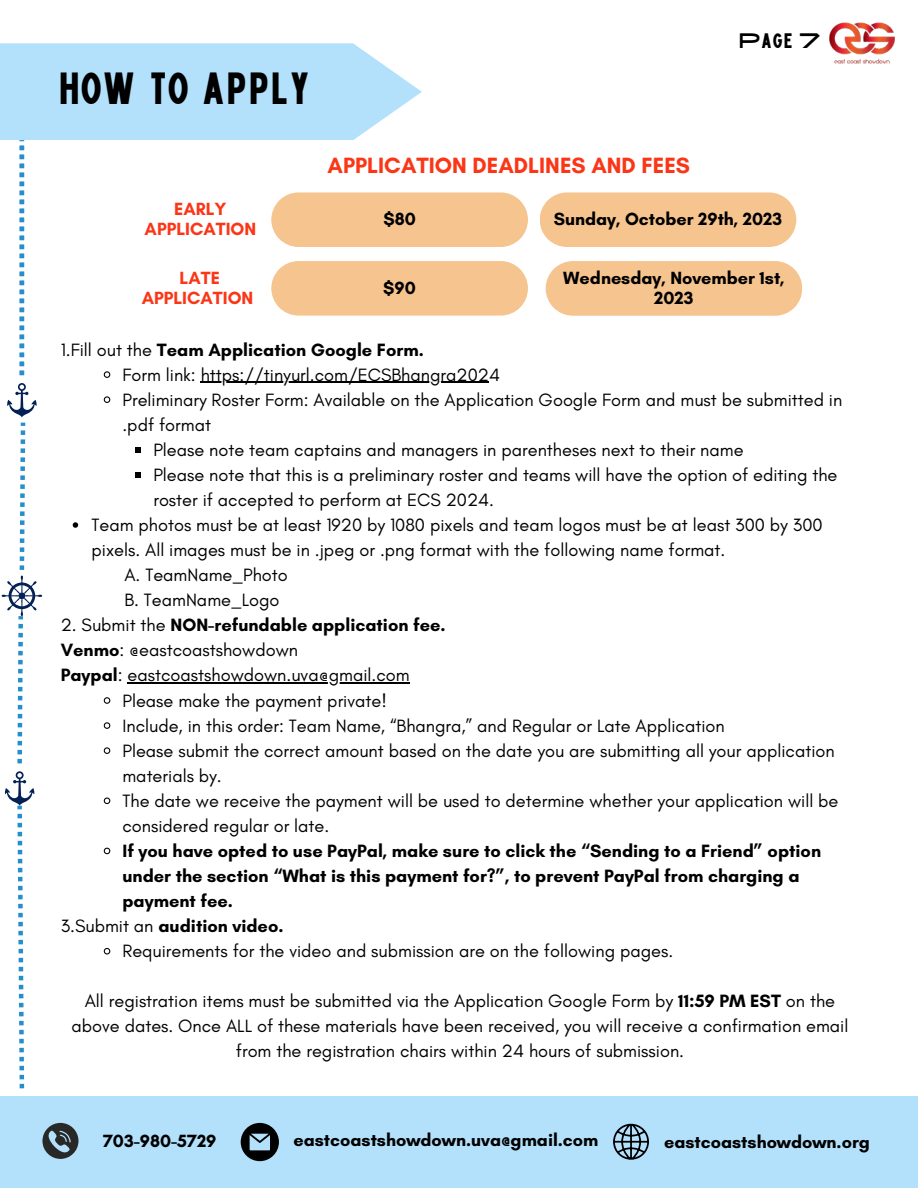
<style>
.page{position:relative;width:918px;height:1188px;background:#fff}
.page>*{position:absolute;margin:0;border:0;box-sizing:border-box;transform-origin:0 0}
.t1{font:45px "High Cruiser";color:#000}
.t2{font:700 22.5px "Glacial Indifference";color:#fb3617}
.t3{font:21px "High Cruiser";color:#000}
.t4{font:18.15px/25px "Glacial Indifference";color:#000}
.t5{font:700 18.15px/25px "Glacial Indifference";color:#000}
.t6{font:700 18px/20.2px "Glacial Indifference";color:#000;text-align:center}
.t7{font:700 18px "Glacial Indifference";color:#fb3617}
.s1{font-weight:400}
.s2{font-weight:700}
</style>
<div class="page">
<div style="left:0;top:1096px;width:918px;height:92px;background:#b3e0fa"></div>
<img style="left:829px;top:22px;width:66px;height:42px">
<svg style="left:42px;top:1123px;width:36px;height:36px"></svg>
<svg style="left:241px;top:1123px;width:38px;height:38px"></svg>
<svg style="left:613px;top:1124px;width:36px;height:36px"></svg>
<div style="left:540px;top:192px;width:256px;height:55px;background:#f6c48e"></div>
<div style="left:546px;top:261px;width:256px;height:55px;background:#f6c48e"></div>
<svg style="left:5px;top:771px;width:30px;height:317px"></svg>
<svg style="left:2px;top:576px;width:40px;height:187px"></svg>
<svg style="left:0;top:43px;width:528px;height:374px"></svg>
<svg style="left:19px;top:423px;width:122px;height:147px"></svg>
<svg style="left:103px;top:697px;width:8px;height:7px"></svg>
<svg style="left:103px;top:722px;width:8px;height:7px"></svg>
<svg style="left:103px;top:747px;width:8px;height:7px"></svg>
<svg style="left:103px;top:797px;width:8px;height:7px"></svg>
<svg style="left:103px;top:847px;width:8px;height:8px"></svg>
<svg style="left:103px;top:948px;width:8px;height:7px"></svg>
<hr style="left:128px;top:683px;width:282px;height:1px;background:#000">
<p class="t1" style="left:58px;top:64px;width:254px">HOW TO APPLY</p>
<p class="t3" style="left:739px;top:29px;width:84px">PAGE 7</p>
<p class="t7" style="left:174px;top:198px;width:54px">EARLY</p>
<p class="t7" style="left:145px;top:218px;width:113px">APPLICATION</p>
<p class="t7" style="left:180px;top:267px;width:42px">LATE</p>
<p class="t7" style="left:142px;top:287px;width:113px">APPLICATION</p>
<p class="t2" style="left:328px;top:151px;width:364px">APPLICATION DEADLINES AND FEES</p>
<p class="t6" style="left:383px;top:209px;width:34px">$80</p>
<p class="t6" style="left:383px;top:277px;width:34px">$90</p>
<p class="t6" style="left:554px;top:209px;width:230px">Sunday, October 29th, 2023</p>
<p class="t6" style="left:563px;top:267px;width:223px">Wednesday, November 1st,<br>2023</p>
<p class="t5" style="left:61px;top:337px;width:365px"><span class="s1">1.Fill out the</span> Team Application Google Form.</p>
<p class="t4" style="left:122px;top:362px;width:379px">Form link: https://tinyurl.com/ECSBhangra2024</p>
<p class="t4" style="left:122px;top:387px;width:721px">Preliminary Roster Form: Available on the Application Google Form and must be submitted in .pdf format</p>
<p class="t4" style="left:153px;top:437px;width:592px">Please note team captains and managers in parentheses next to their name</p>
<p class="t4" style="left:153px;top:462px;width:686px">Please note that this is a preliminary roster and teams will have the option of editing the roster if accepted to perform at ECS 2024.</p>
<p class="t4" style="left:92px;top:512px;width:733px">Team photos must be at least 1920 by 1080 pixels and team logos must be at least 300 by 300 pixels. All images must be in .jpeg or .png format with the following name format.</p>
<p class="t4" style="left:124px;top:562px;width:165px">A. TeamName_Photo</p>
<p class="t4" style="left:124px;top:587px;width:157px">B. TeamName_Logo</p>
<p class="t5" style="left:61px;top:612px;width:386px"><span class="s1">2. Submit the</span> NON-refundable application fee.</p>
<p class="t4" style="left:61px;top:637px;width:239px"><span class="s2">Venmo</span>: @eastcoastshowdown</p>
<p class="t4" style="left:61px;top:663px;width:350px"><span class="s2">Paypal</span>: eastcoastshowdown.uva@gmail.com</p>
<p class="t4" style="left:122px;top:688px;width:266px">Please make the payment private!</p>
<p class="t4" style="left:122px;top:713px;width:604px">Include, in this order: Team Name, “Bhangra,” and Regular or Late Application</p>
<p class="t4" style="left:122px;top:738px;width:714px">Please submit the correct amount based on the date you are submitting all your application materials by.</p>
<p class="t4" style="left:122px;top:788px;width:718px">The date we receive the payment will be used to determine whether your application will be considered regular or late.</p>
<p class="t5" style="left:122px;top:838px;width:700px">If you have opted to use PayPal, make sure to click the “Sending to a Friend” option under the section “What is this payment for?”, to prevent PayPal from charging a payment fee.</p>
<p class="t4" style="left:122px;top:938px;width:552px">Requirements for the video and submission are on the following pages.</p>
<p class="t5" style="left:61px;top:913px;width:224px"><span class="s1">3.Submit an</span> audition video.</p>
<p class="t4" style="left:71px;top:988px;width:778px;text-align:center">All registration items must be submitted via the Application Google Form by <span class="s2">11:59 PM EST</span> on the above dates. Once ALL of these materials have been received, you will receive a confirmation email from the registration chairs within 24 hours of submission.</p>
<p class="t6" style="left:103px;top:1130px;width:115px">703-980-5729</p>
<p class="t6" style="left:294px;top:1129px;width:306px">eastcoastshowdown.uva@gmail.com</p>
<p class="t6" style="left:664px;top:1131px;width:207px">eastcoastshowdown.org</p>
</div>
